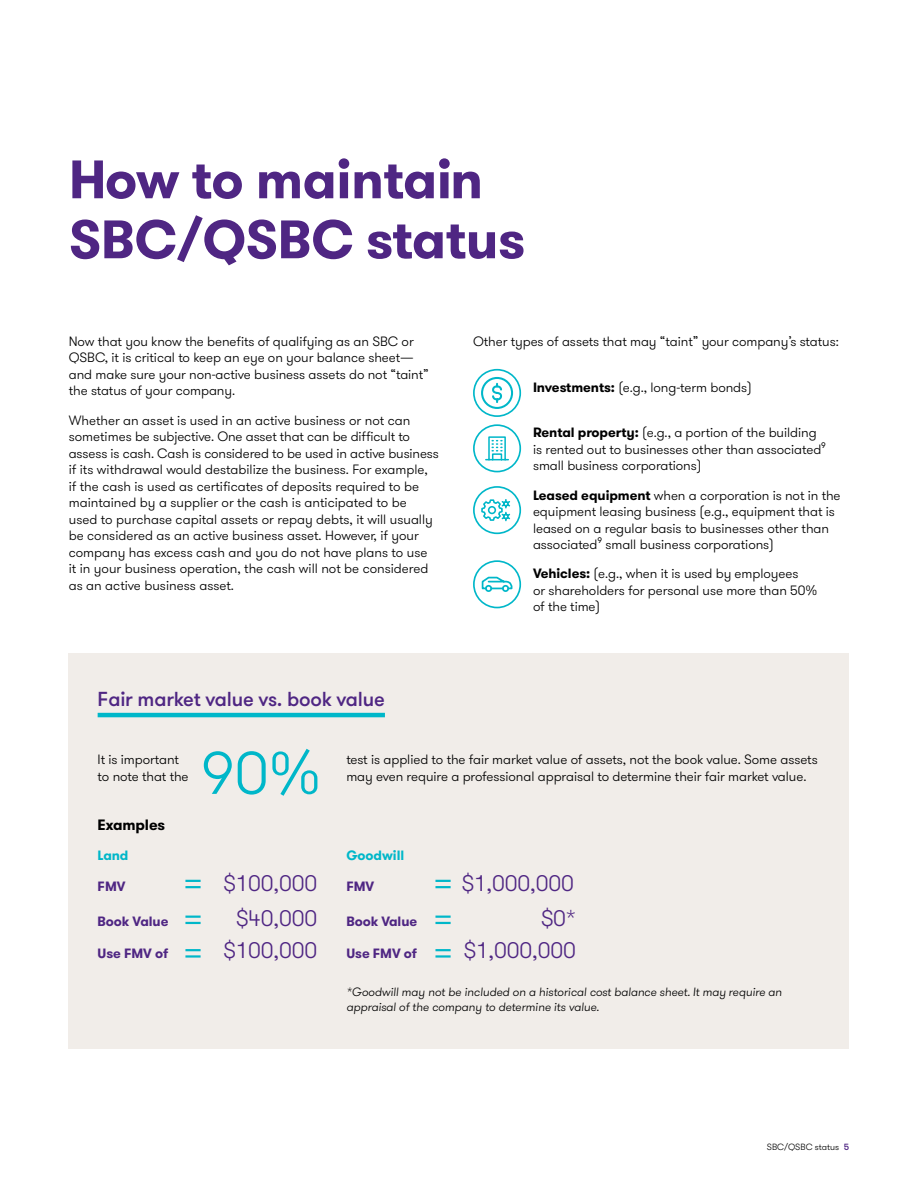
<style>
.page{position:relative;width:918px;height:1188px;background:#fff}
.page>*{position:absolute;margin:0;border:0;box-sizing:border-box;transform-origin:0 0}
.t1{font:300 60px "GT Walsheim Pro";color:#00b7c9}
.t2{font:700 54px/60px "GT Walsheim Pro";letter-spacing:-.01em;color:#4f2683}
.t3{font:300 22.5px/35.2px "GT Walsheim Pro";letter-spacing:-.005em;color:#4f2683;text-align:center}
.t4{font:500 20.25px "GT Walsheim Pro";letter-spacing:-.01em;color:#4f2683}
.t5{font:700 15px "GT Walsheim Pro";letter-spacing:-.01em;color:#000}
.t6{font:300 13.5px/16.5px "GT Walsheim Pro";letter-spacing:-.005em;color:#000}
.t7{font:700 13.5px "GT Walsheim Pro";letter-spacing:-.005em;color:#4f2683}
.t8{font:700 13.5px "GT Walsheim Pro";letter-spacing:-.005em;color:#00b7c9}
.t9{font:italic 300 12px/15px "GT Walsheim Pro";letter-spacing:-.005em;color:#000}
.t10{font:300 9px "GT Walsheim Pro";color:#000}
.s1{font-weight:700}
.s2{font-weight:500;color:#4f2683}
</style>
<div class="page">
<div style="left:69px;top:653px;width:780px;height:395px;background:#f1ede9"></div>
<svg style="left:473px;top:369px;width:48px;height:48px"></svg>
<svg style="left:473px;top:424px;width:48px;height:48px"></svg>
<svg style="left:473px;top:486px;width:48px;height:48px"></svg>
<svg style="left:473px;top:560px;width:48px;height:48px"></svg>
<svg style="left:185px;top:880px;width:16px;height:8px"></svg>
<svg style="left:185px;top:916px;width:16px;height:8px"></svg>
<svg style="left:185px;top:949px;width:16px;height:2px"></svg>
<hr style="left:185px;top:955px;width:16px;height:3px;background:#00b7c9">
<svg style="left:435px;top:880px;width:16px;height:8px"></svg>
<svg style="left:435px;top:916px;width:16px;height:8px"></svg>
<svg style="left:435px;top:949px;width:16px;height:2px"></svg>
<hr style="left:435px;top:955px;width:16px;height:3px;background:#00b7c9">
<hr style="left:98px;top:713px;width:287px;height:4px;background:#00b7c9">
<h2 class="t2" style="left:69px;top:150px;width:458px">How to maintain<br>SBC/QSBC status</h2>
<p class="t6" style="left:69px;top:333px;width:362px">Now that you know the benefits of qualifying as an SBC or QSBC, it is critical to keep an eye on your balance sheet— and make sure your non-active business assets do not “taint” the status of your company.</p>
<p class="t6" style="left:69px;top:412px;width:372px">Whether an asset is used in an active business or not can sometimes be subjective. One asset that can be difficult to assess is cash. Cash is considered to be used in active business if its withdrawal would destabilize the business. For example,<br>if the cash is used as certificates of deposits required to be maintained by a supplier or the cash is anticipated to be<br>used to purchase capital assets or repay debts, it will usually be considered as an active business asset. However, if your company has excess cash and you do not have plans to use<br>it in your business operation, the cash will not be considered as an active business asset.</p>
<h3 class="t4" style="left:98px;top:687px;width:289px">Fair market value vs. book value</h3>
<p class="t6" style="left:473px;top:333px;width:367px">Other types of assets that may “taint” your company’s status:</p>
<p class="t6" style="left:533px;top:379px;width:220px"><span class="s1">Investments:</span> (e.g., long-term bonds)</p>
<p class="t6" style="left:533px;top:425px;width:294px"><span class="s1">Rental property:</span> (e.g., a portion of the building is rented out to businesses other than associated<sup>9 </sup>small business corporations)</p>
<p class="t6" style="left:533px;top:487px;width:309px"><span class="s1">Leased equipment</span> when a corporation is not in the equipment leasing business (e.g., equipment that is leased on a regular basis to businesses other than associated<sup>9</sup> small business corporations)</p>
<p class="t6" style="left:533px;top:566px;width:286px"><span class="s1">Vehicles:</span> (e.g., when it is used by employees<br>or shareholders for personal use more than 50% of the time)</p>
<p class="t6" style="left:98px;top:752px;width:92px">It is important to note that the</p>
<h1 class="t1" style="left:201px;top:735px;width:122px">90%</h1>
<p class="t6" style="left:346px;top:752px;width:473px">test is applied to the fair market value of assets, not the book value. Some assets may even require a professional appraisal to determine their fair market value.</p>
<p class="t5" style="left:98px;top:815px;width:69px">Examples</p>
<p class="t8" style="left:98px;top:846px;width:32px">Land</p>
<h3 class="t3" style="left:223px;top:866px;width:96px">$100,000 $40,000</h3>
<h3 class="t3" style="left:223px;top:934px;width:96px">$100,000</h3>
<p class="t8" style="left:346px;top:846px;width:59px">Goodwill</p>
<h3 class="t3" style="left:461px;top:866px;width:116px;text-align:right">$1,000,000 $0*</h3>
<h3 class="t3" style="left:463px;top:934px;width:114px">$1,000,000</h3>
<p class="t7" style="left:98px;top:877px;width:29px">FMV</p>
<p class="t7" style="left:98px;top:912px;width:72px">Book Value</p>
<p class="t7" style="left:98px;top:945px;width:72px">Use FMV of</p>
<p class="t7" style="left:346px;top:877px;width:29px">FMV</p>
<p class="t7" style="left:346px;top:913px;width:72px">Book Value</p>
<p class="t7" style="left:346px;top:945px;width:72px">Use FMV of</p>
<p class="t9" style="left:346px;top:984px;width:437px">*Goodwill may not be included on a historical cost balance sheet. It may require an appraisal of the company to determine its value.</p>
<p class="t10" style="left:767px;top:1141px;width:84px">SBC/QSBC status <span class="s2">5</span></p>
</div>
